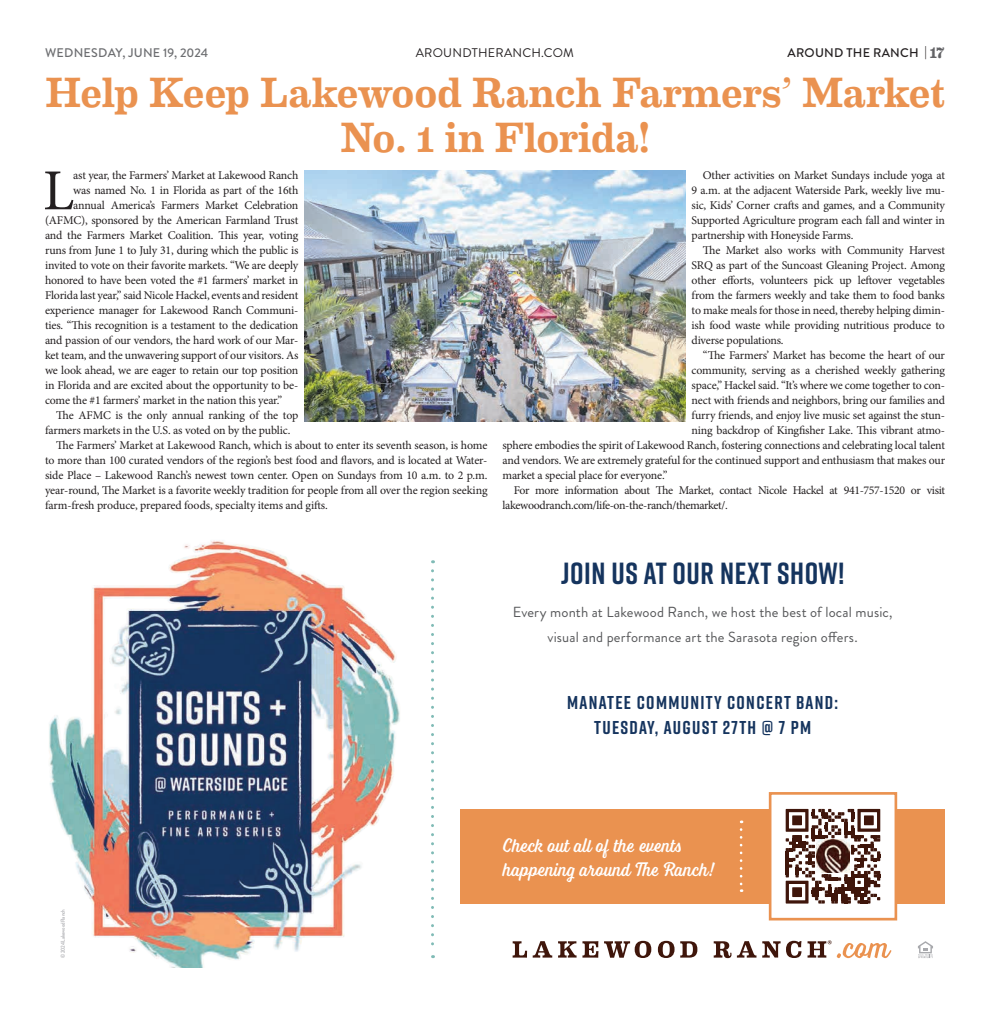
<style>
.page{position:relative;width:990px;height:1013px;background:#fff}
.page>*{position:absolute;margin:0;border:0;box-sizing:border-box;transform-origin:0 0}
.Body{font:58px "Minion Pro";color:#231f20}
.Title_2_-_Orange{font:500 42.5px/45px "Eames Century Modern";letter-spacing:-.01em;color:#ea9250;text-align:center}
.t1{font:700 30.5px "Rift";letter-spacing:.02em;color:#15345e}
.t2{font:300 19.88px/23.9px "Voltage";color:#fff}
.t3{font:700 18.62px/25.2px "Rift";letter-spacing:.07em;color:#15345e;text-align:center}
.t4{font:14.62px/25.2px "Brandon Grotesque";letter-spacing:.01em;color:#57585a;text-align:center}
.t5{font:500 12.5px "Brandon Grotesque";letter-spacing:.02em;color:#6c6d70}
.t6{font:12.5px "Brandon Grotesque";letter-spacing:.02em;color:#231f20}
.t7{font:500 12.5px "Brandon Grotesque";letter-spacing:.02em;color:#231f20}
.Body-2{font:11.88px/15px "Minion Pro";letter-spacing:-.02em;color:#231f20;text-align:justify}
.t8{font:500 5.62px "Brandon Grotesque";letter-spacing:-.025em;color:#a8a9ad;scale:.9 1}
.s1{font-weight:400}
.s2{font-family:"Eames Century Modern";font-weight:700;font-size:15px;color:#636366}
</style>
<div class="page">
<img style="left:49px;top:540px;width:351px;height:428px">
<svg style="left:918px;top:941px;width:15px;height:17px"></svg>
<svg style="left:431px;top:570px;width:3px;height:388px"></svg>
<div style="left:460px;top:809px;width:485px;height:94px;background:#ea9250"></div>
<svg style="left:740px;top:829px;width:2px;height:63px"></svg>
<div style="left:770px;top:793px;width:126px;height:126px;background:#fff"></div>
<svg style="left:786px;top:809px;width:94px;height:94px"></svg>
<img style="left:817px;top:839px;width:32px;height:33px">
<div style="left:769px;top:792px;width:128px;height:128px;border:3px solid #ea9250"></div>
<svg style="left:513px;top:941px;width:14px;height:16px"></svg>
<svg style="left:533px;top:941px;width:19px;height:16px"></svg>
<svg style="left:558px;top:941px;width:40px;height:16px"></svg>
<svg style="left:604px;top:940px;width:47px;height:18px"></svg>
<svg style="left:658px;top:940px;width:39px;height:18px"></svg>
<svg style="left:714px;top:941px;width:42px;height:17px"></svg>
<svg style="left:762px;top:940px;width:40px;height:18px"></svg>
<svg style="left:808px;top:940px;width:83px;height:18px"></svg>
<img style="left:304px;top:171px;width:382px;height:251px">
<p class="t5" style="left:45px;top:44px;width:165px">WEDNESDAY, JUNE 19, 2024</p>
<p class="t6" style="left:416px;top:44px;width:160px">AROUNDTHERANCH.COM</p>
<p class="t7" style="left:788px;top:44px;width:159px">AROUND THE RANCH <span class="s1">|</span> <span class="s2">17</span></p>
<p class="Title_2_-_Orange" style="left:45px;top:67px;width:901px">Help Keep Lakewood Ranch Farmers’ Market<br>No. 1 in Florida!</p>
<p class="Body" style="left:43px;top:152px;width:33px">L</p>
<p class="Body-2" style="left:73px;top:168px;width:227px">ast year, the Farmers’ Market at Lakewood Ranch</p>
<p class="Body-2" style="left:692px;top:168px;width:255px;text-indent:11px">Other activities on Market Sundays include yoga at 9 a.m. at the adjacent Waterside Park, weekly live mu&shy;sic, Kids’ Corner crafts and games, and a Community Supported Agriculture program each fall and winter in partnership with Honeyside Farms.</p>
<p class="Body-2" style="left:692px;top:243px;width:255px;text-indent:11px">The Market also works with Community Harvest SRQ as part of the Suncoast Gleaning Project. Among other efforts, volunteers pick up leftover vegetables from the farmers weekly and take them to food banks to make meals for those in need, thereby helping dimin&shy;ish food waste while providing nutritious produce to diverse populations.</p>
<p class="Body-2" style="left:703px;top:348px;width:244px">“The Farmers’ Market has become the heart of our</p>
<p class="Body-2" style="left:692px;top:363px;width:255px">community, serving as a cherished weekly gathering</p>
<p class="Body-2" style="left:692px;top:378px;width:255px">space,” Hackel said. “It’s where we come together to con-</p>
<p class="Body-2" style="left:692px;top:393px;width:255px">nect with friends and neighbors, bring our families and</p>
<p class="Body-2" style="left:692px;top:408px;width:255px">furry friends, and enjoy live music set against the stun-</p>
<p class="Body-2" style="left:692px;top:423px;width:255px">ning backdrop of Kingfisher Lake. This vibrant atmo-</p>
<p class="Body-2" style="left:503px;top:438px;width:444px">sphere embodies the spirit of Lakewood Ranch, fostering connections and celebrating local talent</p>
<p class="Body-2" style="left:503px;top:453px;width:444px">and vendors. We are extremely grateful for the continued support and enthusiasm that makes our</p>
<p class="Body-2" style="left:503px;top:468px;width:167px">market a special place for everyone.”</p>
<p class="Body-2" style="left:503px;top:483px;width:444px;text-indent:11px">For more information about The Market, contact Nicole Hackel at 941-757-1520 or visit lakewoodranch.com/life-on-the-ranch/themarket/.</p>
<p class="Body-2" style="left:73px;top:183px;width:227px">was named No. 1 in Florida as part of the 16th</p>
<p class="Body-2" style="left:73px;top:198px;width:227px">annual America’s Farmers Market Celebration</p>
<p class="Body-2" style="left:45px;top:213px;width:255px">(AFMC), sponsored by the American Farmland Trust</p>
<p class="Body-2" style="left:45px;top:228px;width:255px">and the Farmers Market Coalition. This year, voting</p>
<p class="Body-2" style="left:45px;top:243px;width:255px">runs from June 1 to July 31, during which the public is</p>
<p class="Body-2" style="left:45px;top:258px;width:255px">invited to vote on their favorite markets. “We are deeply</p>
<p class="Body-2" style="left:45px;top:273px;width:255px">honored to have been voted the #1 farmers’ market in</p>
<p class="Body-2" style="left:45px;top:288px;width:255px">Florida last year,” said Nicole Hackel, events and resident</p>
<p class="Body-2" style="left:45px;top:303px;width:255px">experience manager for Lakewood Ranch Communi-</p>
<p class="Body-2" style="left:45px;top:318px;width:255px">ties. “This recognition is a testament to the dedication</p>
<p class="Body-2" style="left:45px;top:333px;width:255px">and passion of our vendors, the hard work of our Mar-</p>
<p class="Body-2" style="left:45px;top:348px;width:255px">ket team, and the unwavering support of our visitors. As</p>
<p class="Body-2" style="left:45px;top:363px;width:255px">we look ahead, we are eager to retain our top position</p>
<p class="Body-2" style="left:45px;top:378px;width:255px">in Florida and are excited about the opportunity to be-</p>
<p class="Body-2" style="left:45px;top:393px;width:239px">come the #1 farmers’ market in the nation this year.”</p>
<p class="Body-2" style="left:45px;top:408px;width:255px;text-indent:11px">The AFMC is the only annual ranking of the top farmers markets in the U.S. as voted on by the public.</p>
<p class="Body-2" style="left:45px;top:438px;width:444px;text-indent:11px">The Farmers’ Market at Lakewood Ranch, which is about to enter its seventh season, is home to more than 100 curated vendors of the region’s best food and flavors, and is located at Water&shy;side Place – Lakewood Ranch’s newest town center. Open on Sundays from 10 a.m. to 2 p.m. year-round, The Market is a favorite weekly tradition for people from all over the region seeking farm-fresh produce, prepared foods, specialty items and gifts.</p>
<p class="t1" style="left:561px;top:551px;width:285px">JOIN US AT OUR NEXT SHOW!</p>
<p class="t4" style="left:513px;top:600px;width:382px">Every month at Lakewood Ranch, we host the best of local music, visual and performance art the Sarasota region offers.</p>
<p class="t3" style="left:567px;top:689px;width:272px">MANATEE COMMUNITY CONCERT BAND:<br>TUESDAY, AUGUST 27TH @ 7 PM</p>
<p class="t8" style="left:59px;top:958px;width:56px;rotate:-90deg">© 2024 Lakewood Ranch</p>
<p class="t2" style="left:503px;top:833px;width:214px">Check out all of the events happening around The Ranch!</p>
</div>
